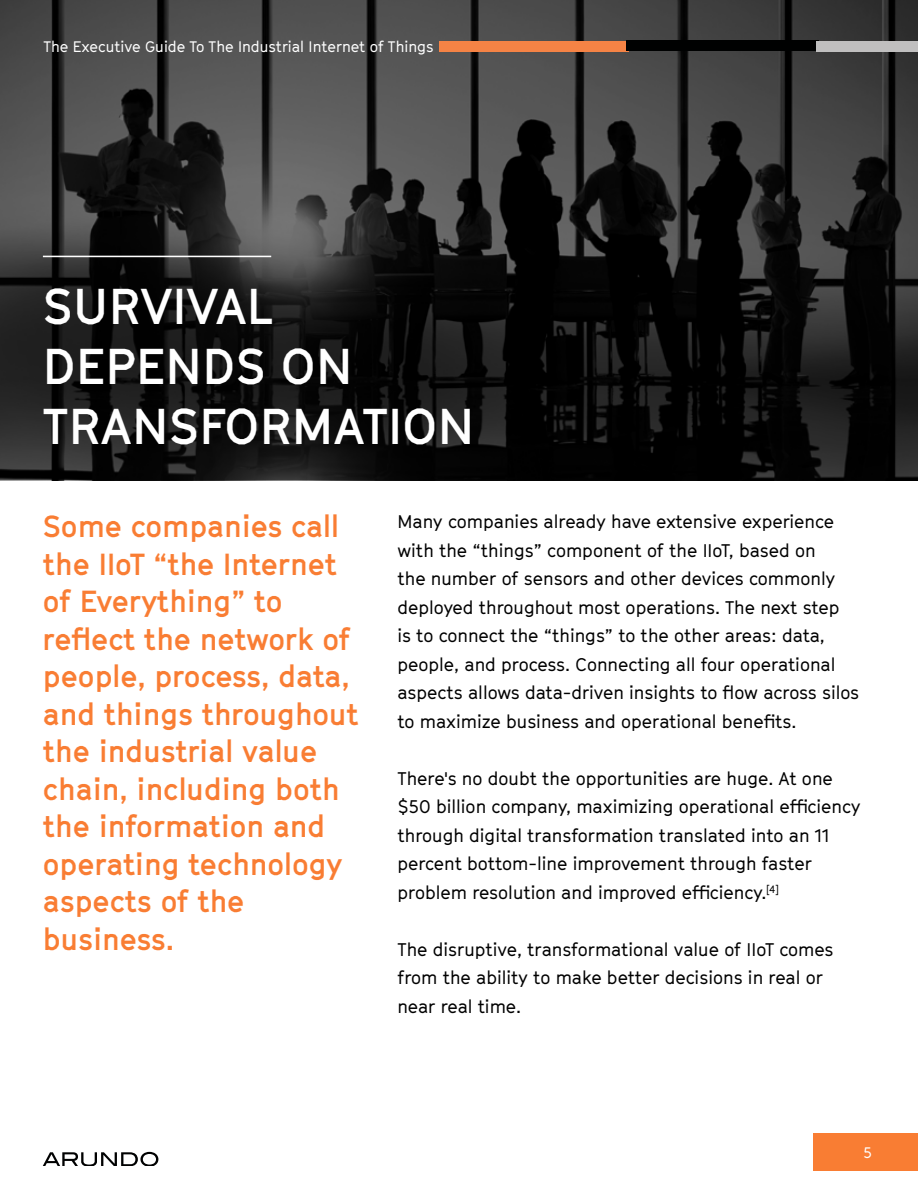
<style>
.page{position:relative;width:918px;height:1188px;background:#fff}
.page>*{position:absolute;margin:0;border:0;box-sizing:border-box;transform-origin:0 0}
.t1{font:700 49.5px/60px "GT Cinetype";letter-spacing:.01em;color:#fff}
.t2{font:700 30px/37.5px "GT Cinetype";color:#f97d33}
.t3{font:18px/28.5px "GT Cinetype";color:#000}
.t4{font:15px "GT Cinetype";color:#fff}
</style>
<div class="page">
<svg style="left:1px;top:0;width:917px;height:480px;background:#282828"></svg>
<img style="left:0;top:0;width:1px;height:1188px">
<div style="left:814px;top:1133px;width:104px;height:38px;background:#f97d33"></div>
<svg style="left:43px;top:1152px;width:115px;height:14px"></svg>
<hr style="left:43px;top:256px;width:228px;height:1px;background:#fff">
<div style="left:439px;top:41px;width:190px;height:10px;background:#f58345"></div>
<div style="left:626px;top:41px;width:193px;height:10px;background:#000101"></div>
<div style="left:816px;top:41px;width:102px;height:10px;background:#c0bfbf"></div>
<p class="t4" style="left:43px;top:38px;width:392px">The Executive Guide To The Industrial Internet of Things</p>
<h1 class="t1" style="left:43px;top:276px;width:433px">SURVIVAL<br>DEPENDS ON<br>TRANSFORMATION</h1>
<p class="t2" style="left:43px;top:507px;width:318px">Some companies call the IIoT “the Internet of Everything” to reflect the network of people, process, data, and things throughout the industrial value chain, including both the information and operating technology aspects of the business.</p>
<p class="t3" style="left:397px;top:507px;width:463px">Many companies already have extensive experience with the “things” component of the IIoT, based on<br>the number of sensors and other devices commonly deployed throughout most operations. The next step<br>is to connect the “things” to the other areas: data, people, and process. Connecting all four operational aspects allows data-driven insights to flow across silos to maximize business and operational benefits.</p>
<p class="t3" style="left:397px;top:763px;width:465px">There's no doubt the opportunities are huge. At one $50 billion company, maximizing operational efficiency through digital transformation translated into an 11 percent bottom-line improvement through faster problem resolution and improved efficiency.<sup>[4]</sup></p>
<p class="t3" style="left:397px;top:935px;width:437px">The disruptive, transformational value of IIoT comes from the ability to make better decisions in real or near real time.</p>
<p class="t4" style="left:864px;top:1144px;width:10px">5</p>
</div>
